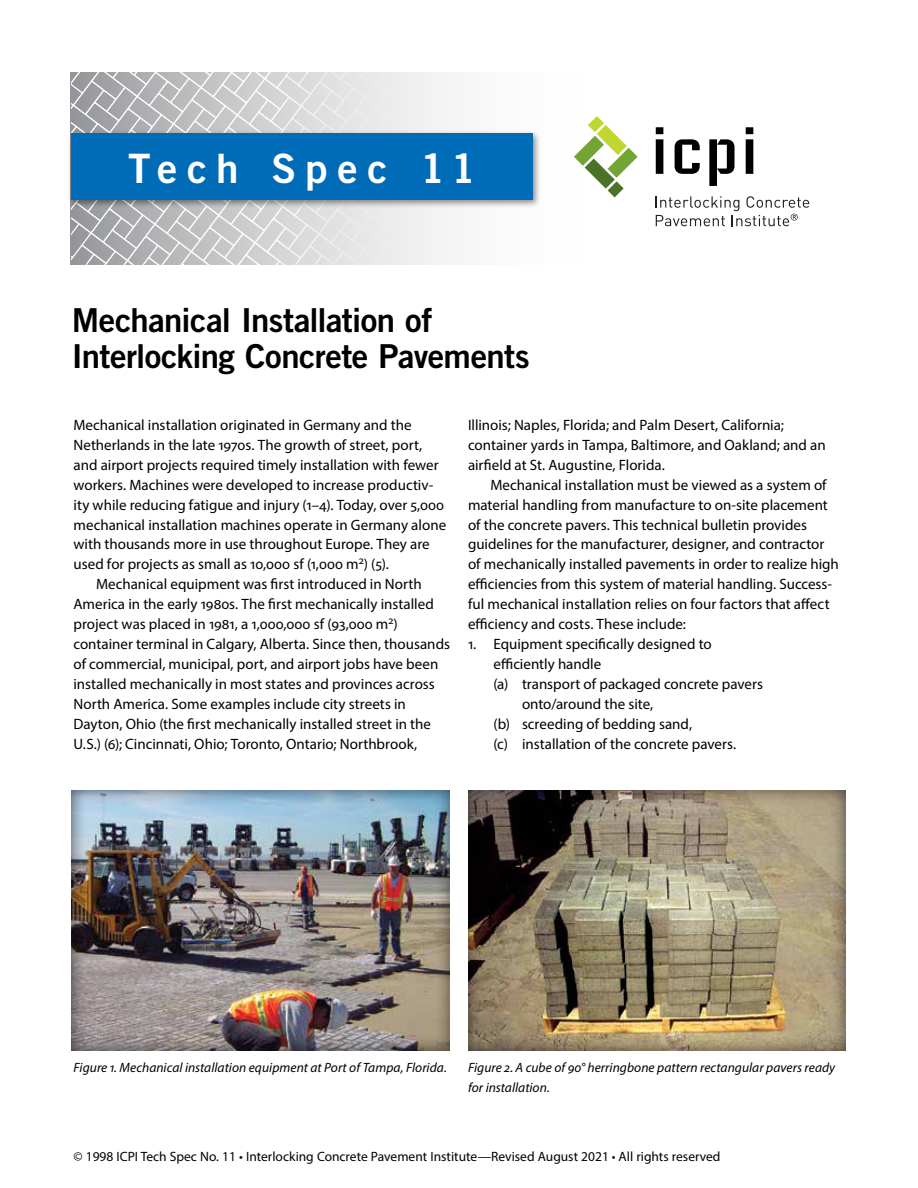
<style>
.page{position:relative;width:918px;height:1188px;background:#fff}
.page>*{position:absolute;margin:0;border:0;box-sizing:border-box;transform-origin:0 0}
.t1{font:40.5px "Trade Gothic Bold Two";letter-spacing:.22em;color:#fff}
.t2{font:33px/36px "Trade Gothic Bold Two";letter-spacing:-.02em;color:#000}
.t3{font:15px/20px "Myriad Pro";color:#000}
.t4{font:italic 13.5px/19.5px "Myriad Pro";color:#000}
.t5{font:13.5px "Myriad Pro";color:#000}
</style>
<div class="page">
<div style="left:69px;top:789px;width:383px;height:262px;background:#000;opacity:.6"></div>
<div style="left:466px;top:788px;width:381px;height:264px;background:#000;opacity:.6"></div>
<svg style="left:71px;top:72px;width:380px;height:193px"></svg>
<div style="left:68px;top:130px;width:473px;height:79px;background:#000;opacity:.44"></div>
<div style="left:71px;top:133px;width:462px;height:67px;background:#006cb7"></div>
<svg style="left:574px;top:116px;width:64px;height:81px"></svg>
<svg style="left:656px;top:127px;width:7px;height:47px"></svg>
<svg style="left:675px;top:139px;width:25px;height:35px"></svg>
<svg style="left:709px;top:139px;width:26px;height:47px"></svg>
<svg style="left:746px;top:127px;width:7px;height:47px"></svg>
<svg style="left:656px;top:196px;width:153px;height:30px"></svg>
<h1 class="t1" style="left:128px;top:144px;width:349px">Tech Spec 11</h1>
<h2 class="t2" style="left:72px;top:302px;width:459px">Mechanical Installation of<br>Interlocking Concrete Pavements</h2>
<p class="t3" style="left:74px;top:415px;width:340px">Mechanical installation originated in Germany and the</p>
<p class="t3" style="left:74px;top:434px;width:350px">Netherlands in the late 1970s. The growth of street, port,</p>
<p class="t3" style="left:74px;top:454px;width:367px">and airport projects required timely installation with fewer</p>
<p class="t3" style="left:74px;top:474px;width:361px">workers. Machines were developed to increase productiv-</p>
<p class="t3" style="left:74px;top:494px;width:372px">ity while reducing fatigue and injury (1–4). Today, over 5,000</p>
<p class="t3" style="left:74px;top:514px;width:374px">mechanical installation machines operate in Germany alone</p>
<p class="t3" style="left:74px;top:534px;width:358px">with thousands more in use throughout Europe. They are</p>
<p class="t3" style="left:74px;top:554px;width:317px">used for projects as small as 10,000 sf (1,000 m<sup>2</sup>) (5).</p>
<p class="t3" style="left:96px;top:574px;width:327px">Mechanical equipment was first introduced in North</p>
<p class="t3" style="left:74px;top:594px;width:362px">America in the early 1980s. The first mechanically installed</p>
<p class="t3" style="left:74px;top:614px;width:326px">project was placed in 1981, a 1,000,000 sf (93,000 m<sup>2</sup>)</p>
<p class="t3" style="left:73px;top:634px;width:378px">container terminal in Calgary, Alberta. Since then, thousands</p>
<p class="t3" style="left:73px;top:654px;width:366px">of commercial, municipal, port, and airport jobs have been</p>
<p class="t3" style="left:73px;top:674px;width:363px">installed mechanically in most states and provinces across</p>
<p class="t3" style="left:73px;top:694px;width:334px">North America. Some examples include city streets in</p>
<p class="t3" style="left:73px;top:714px;width:359px">Dayton, Ohio (the first mechanically installed street in the</p>
<p class="t3" style="left:73px;top:734px;width:345px">U.S.) (6); Cincinnati, Ohio; Toronto, Ontario; Northbrook,</p>
<p class="t3" style="left:468px;top:415px;width:359px">Illinois; Naples, Florida; and Palm Desert, California; container yards in Tampa, Baltimore, and Oakland; and an airfield at St. Augustine, Florida.</p>
<p class="t3" style="left:468px;top:474px;width:372px;text-indent:22px">Mechanical installation must be viewed as a system of material handling from manufacture to on-site placement of the concrete pavers. This technical bulletin provides guidelines for the manufacturer, designer, and contractor of mechanically installed pavements in order to realize high efficiencies from this system of material handling. Success&shy;ful mechanical installation relies on four factors that affect efficiency and costs. These include:</p>
<p class="t3" style="left:468px;top:634px;width:245px">1. Equipment specifically designed to</p>
<p class="t3" style="left:494px;top:654px;width:109px">efficiently handle</p>
<p class="t3" style="left:494px;top:674px;width:271px">(a) transport of packaged concrete pavers</p>
<p class="t3" style="left:522px;top:694px;width:133px">onto/around the site,</p>
<p class="t3" style="left:494px;top:714px;width:200px">(b) screeding of bedding sand,</p>
<p class="t3" style="left:494px;top:734px;width:244px">(c) installation of the concrete pavers.</p>
<p class="t4" style="left:74px;top:1058px;width:375px">Figure 1. Mechanical installation equipment at Port of Tampa, Florida.</p>
<p class="t4" style="left:468px;top:1058px;width:369px">Figure 2. A cube of 90° herringbone pattern rectangular pavers ready for installation.</p>
<p class="t5" style="left:74px;top:1148px;width:649px">© 1998 ICPI Tech Spec No. 11 • Interlocking Concrete Pavement Institute—Revised August 2021 • All rights reserved</p>
</div>
